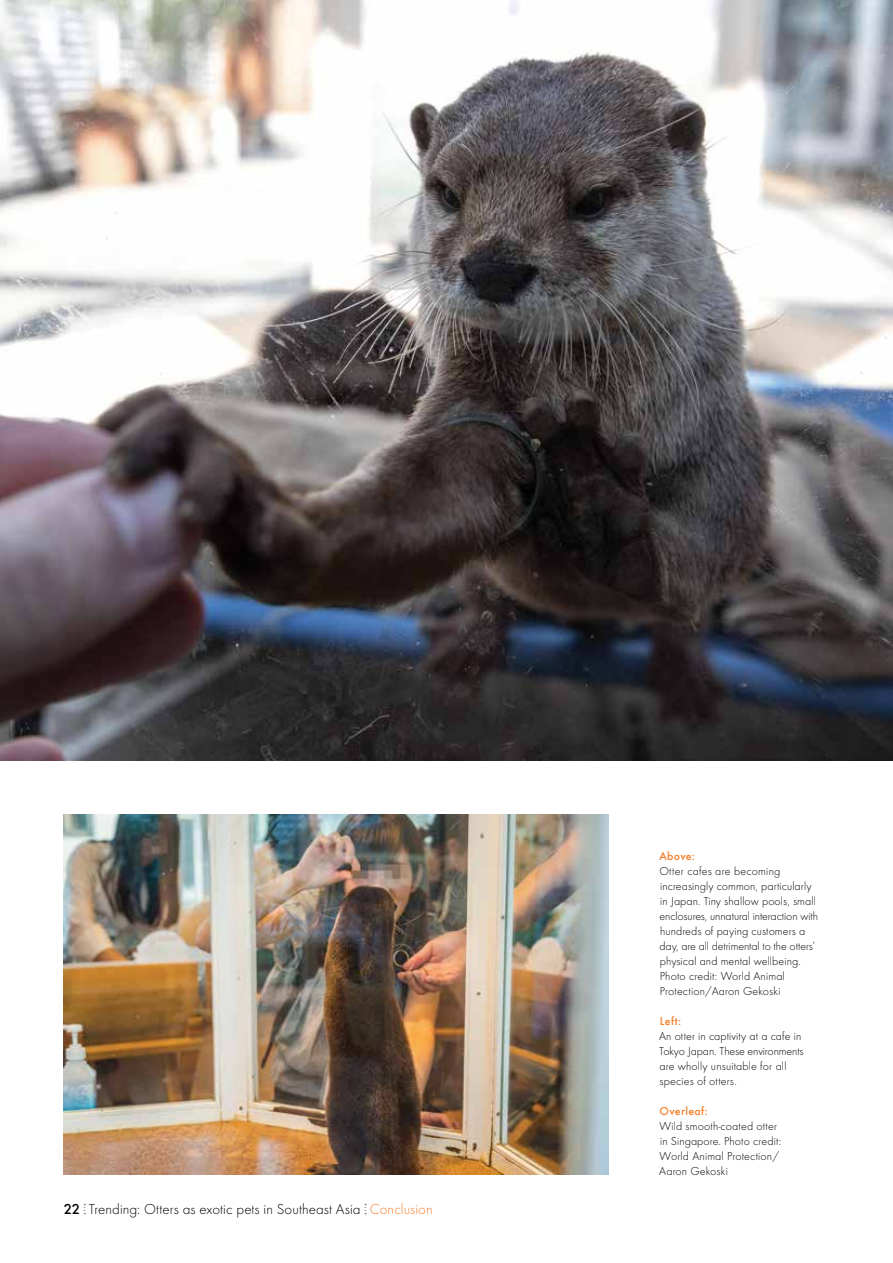
<style>
.page{position:relative;width:893px;height:1263px;background:#fff}
.page>*{position:absolute;margin:0;border:0;box-sizing:border-box;transform-origin:0 0}
.t1{font:300 15px "Futura Round";letter-spacing:.005em;color:#000}
.t2{font:300 12px/15px "Futura Round";letter-spacing:.005em;color:#000}
.t3{font:500 12px "Futura Round";letter-spacing:.025em;color:#f57e29}
.s1{font-weight:500}
.s2{color:#f57e29}
</style>
<div class="page">
<img style="left:0;top:0;width:893px;height:761px">
<img style="left:64px;top:815px;width:544px;height:360px">
<svg style="left:364px;top:1204px;width:2px;height:10px"></svg>
<p class="t1" style="left:64px;top:1199px;width:370px"><span class="s1">22</span> Trending: Otters as exotic pets in Southeast Asia <span class="s2">Conclusion</span></p>
<p class="t3" style="left:659px;top:847px;width:37px">Above:</p>
<p class="t2" style="left:659px;top:863px;width:160px">Otter cafes are becoming increasingly common, particularly in Japan. Tiny shallow pools, small enclosures, unnatural interaction with hundreds of paying customers a day, are all detrimental to the otters’ physical and mental wellbeing.<br>Photo credit: World Animal<br>Protection/Aaron Gekoski</p>
<p class="t3" style="left:660px;top:1012px;width:23px">Left:</p>
<p class="t2" style="left:659px;top:1028px;width:146px">An otter in captivity at a cafe in<br>Tokyo Japan. These environments are wholly unsuitable for all species of otters.</p>
<p class="t3" style="left:659px;top:1102px;width:50px">Overleaf:</p>
<p class="t2" style="left:659px;top:1118px;width:124px">Wild smooth-coated otter in Singapore. Photo credit:<br>World Animal Protection/<br>Aaron Gekoski</p>
</div>
